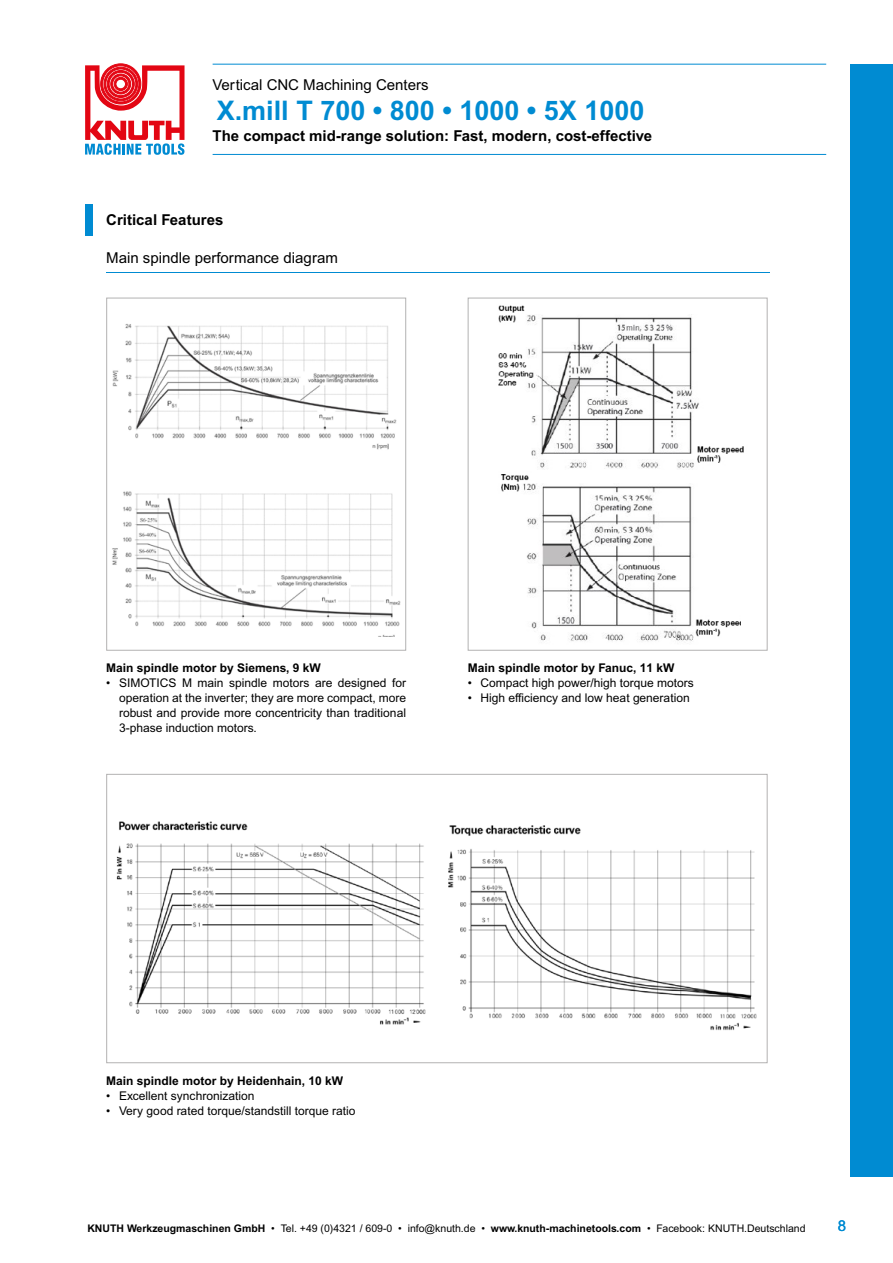
<style>
.page{position:relative;width:893px;height:1263px;background:#fff}
.page>*{position:absolute;margin:0;border:0;box-sizing:border-box;transform-origin:0 0}
.t1{font:700 27px "Arial MT Pro";color:#008bd2}
.t2{font:700 15px "Arial MT Pro";color:#000}
.t3{font:15px "Arial MT Pro";color:#000}
.t4{font:15px "Arial MT Pro";color:#008bd2}
.t5{font:12px/15px "Arial MT Pro";color:#000;text-align:justify}
.t6{font:700 12px "Arial MT Pro";color:#000}
.t7{font:10.5px "Arial MT Pro";color:#000}
.s1{font-weight:700}
</style>
<div class="page">
<hr style="left:213px;top:64px;width:613px;height:1px;background:#008bd2">
<hr style="left:213px;top:154px;width:613px;height:1px;background:#008bd2">
<div style="left:850px;top:64px;width:43px;height:1112px;background:#008bd2"></div>
<svg style="left:85px;top:64px;width:100px;height:91px"></svg>
<div style="left:106px;top:298px;width:300px;height:353px;border:1px solid #b3b2b2"></div>
<img style="left:498px;top:305px;width:246px;height:164px">
<div style="left:468px;top:298px;width:299px;height:353px;border:1px solid #b3b2b2"></div>
<hr style="left:106px;top:272px;width:664px;height:1px;background:#008bd2">
<img style="left:112px;top:324px;width:285px;height:126px">
<img style="left:501px;top:474px;width:240px;height:167px">
<img style="left:116px;top:821px;width:310px;height:204px">
<img style="left:448px;top:825px;width:309px;height:206px">
<img style="left:112px;top:491px;width:289px;height:146px">
<div style="left:85px;top:204px;width:8px;height:31px;background:#008bd2"></div>
<p class="t3" style="left:213px;top:76px;width:218px">Vertical CNC Machining Centers</p>
<p class="t2" style="left:213px;top:126px;width:441px">The compact mid-range solution: Fast, modern, cost-effective</p>
<h1 class="t1" style="left:217px;top:94px;width:429px">X.mill T 700 • 800 • 1000 • 5X 1000</h1>
<p class="t2" style="left:106px;top:211px;width:119px">Critical Features</p>
<p class="t3" style="left:106px;top:250px;width:233px">Main spindle performance diagram</p>
<p class="t6" style="left:106px;top:661px;width:216px">Main spindle motor by Siemens, 9 kW</p>
<p class="t5" style="left:119px;top:676px;width:289px;text-indent:-13px">• SIMOTICS M main spindle motors are designed for operation at the inverter; they are more compact, more robust and provide more concentricity than traditional 3-phase induction motors.</p>
<p class="t6" style="left:468px;top:661px;width:208px">Main spindle motor by Fanuc, 11 kW</p>
<p class="t5" style="left:468px;top:676px;width:228px">• Compact high power/high torque motors</p>
<p class="t5" style="left:468px;top:691px;width:223px">• High efficiency and low heat generation</p>
<p class="t6" style="left:106px;top:1073px;width:238px">Main spindle motor by Heidenhain, 10 kW</p>
<p class="t5" style="left:106px;top:1088px;width:150px">• Excellent synchronization</p>
<p class="t5" style="left:106px;top:1103px;width:251px">• Very good rated torque/standstill torque ratio</p>
<p class="t7" style="left:87px;top:1222px;width:720px"><span class="s1">KNUTH Werkzeugmaschinen GmbH</span> • Tel. +49 (0)4321 / 609-0 • info@knuth.de • <span class="s1">www.knuth-machinetools.com</span> • Facebook: KNUTH.Deutschland</p>
<p class="t4" style="left:838px;top:1217px;width:10px">8</p>
</div>
